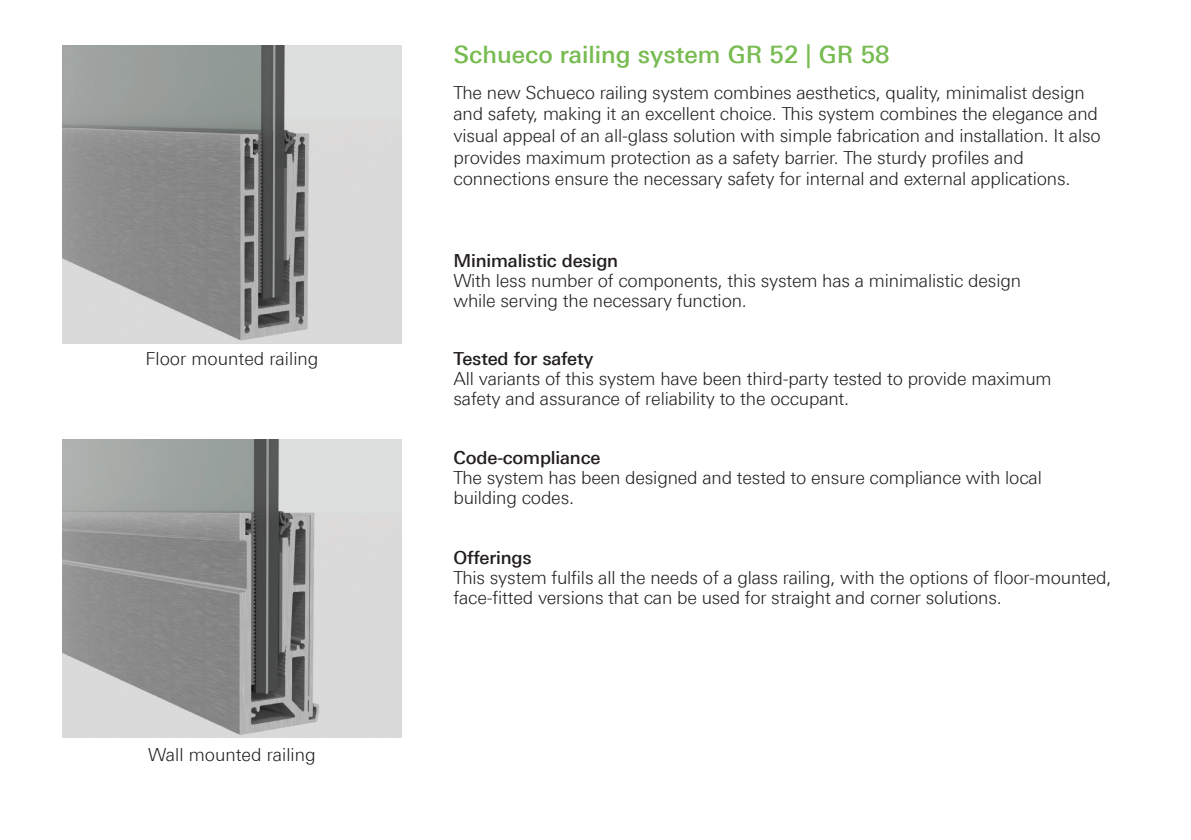
<style>
.page{position:relative;width:1191px;height:840px;background:#fff}
.page>*{position:absolute;margin:0;border:0;box-sizing:border-box;transform-origin:0 0}
.t1{font:500 24px "Linotype Univers 530";color:#77bb51}
.t2{font:300 18px/21.6px "Linotype Univers 330";letter-spacing:-.01em;color:#231f20}
.t3{font:500 18px "Linotype Univers 530";letter-spacing:-.01em;color:#231f20}
</style>
<div class="page">
<img style="left:63px;top:439px;width:338px;height:298px">
<img style="left:63px;top:45px;width:338px;height:298px">
<p class="t2" style="left:145px;top:347px;width:174px">Floor mounted railing</p>
<p class="t2" style="left:148px;top:742px;width:169px">Wall mounted railing</p>
<h1 class="t1" style="left:453px;top:40px;width:437px">Schueco railing system GR 52 | GR 58</h1>
<p class="t2" style="left:453px;top:81px;width:649px">The new Schueco railing system combines aesthetics, quality, minimalist design and safety, making it an excellent choice. This system combines the elegance and visual appeal of an all-glass solution with simple fabrication and installation. It also provides maximum protection as a safety barrier. The sturdy profiles and connections ensure the necessary safety for internal and external applications.</p>
<p class="t3" style="left:453px;top:249px;width:166px">Minimalistic design</p>
<p class="t2" style="left:453px;top:270px;width:569px;line-height:20px">With less number of components, this system has a minimalistic design while serving the necessary function.</p>
<p class="t3" style="left:453px;top:348px;width:141px">Tested for safety</p>
<p class="t2" style="left:453px;top:368px;width:600px;line-height:20px">All variants of this system have been third-party tested to provide maximum safety and assurance of reliability to the occupant.</p>
<p class="t3" style="left:453px;top:447px;width:148px">Code-compliance</p>
<p class="t2" style="left:453px;top:467px;width:590px;line-height:20px">The system has been designed and tested to ensure compliance with local building codes.</p>
<p class="t3" style="left:453px;top:546px;width:80px">Offerings</p>
<p class="t2" style="left:453px;top:566px;width:659px;line-height:20px">This system fulfils all the needs of a glass railing, with the options of floor-mounted, face-fitted versions that can be used for straight and corner solutions.</p>
</div>
